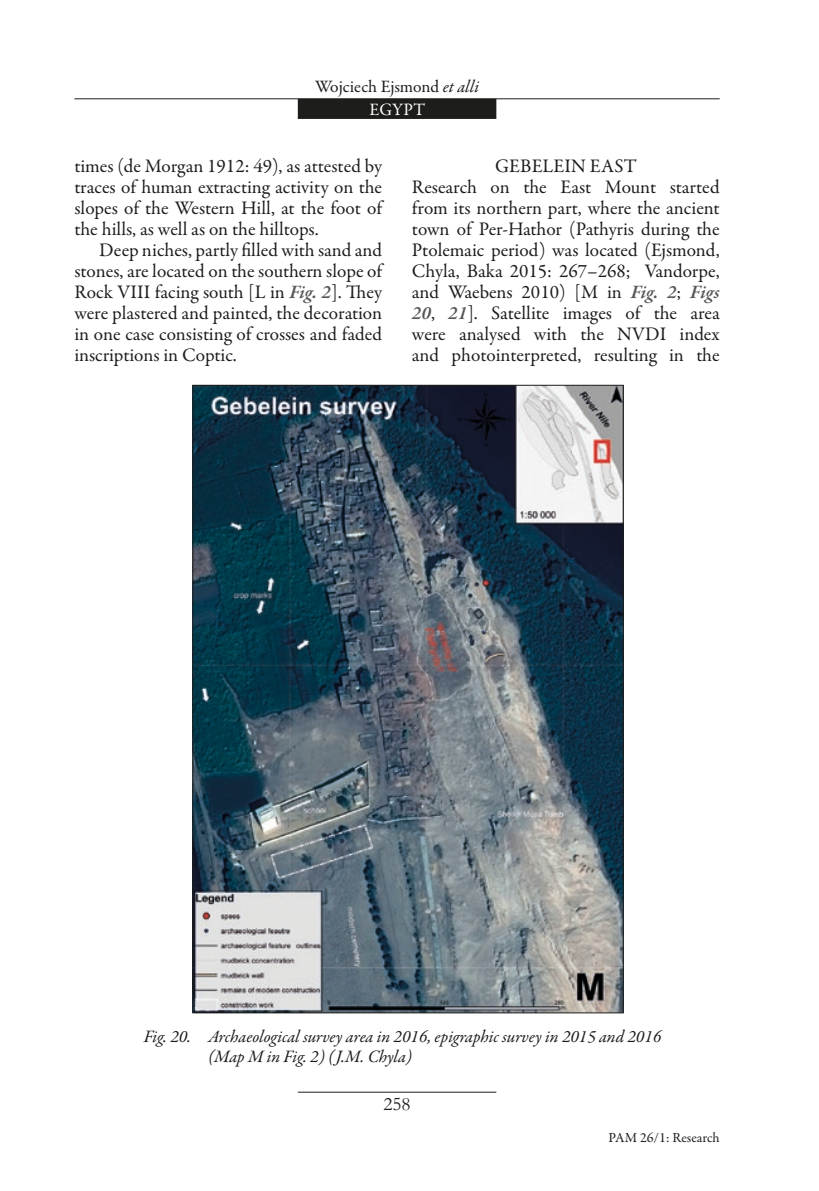
<style>
.page{position:relative;width:819px;height:1191px;background:#fff}
.page>*{position:absolute;margin:0;border:0;box-sizing:border-box;transform-origin:0 0}
.t1{font:19.25px/21px "Garamond Premr Pro";color:#1d1d1b;text-align:justify}
.t2{font:19.25px "Garamond";color:#1d1d1b}
.t3{font:italic 17.5px/20.1px "Garamond Premr Pro";letter-spacing:-.005em;color:#1d1d1b}
.t4{font:17.5px/22.9px "Garamond Premr Pro";color:#1d1d1b;text-align:center}
.t5{font:14px "Garamond Premr Pro";color:#1d1d1b}
.s1{font-style:italic}
.s2{color:#fff}
.s3{font-weight:600;font-style:italic;color:#575756}
</style>
<div class="page">
<hr style="left:74px;top:98px;width:645px;height:1px;background:#1d1d1b">
<div style="left:298px;top:99px;width:198px;height:20px;background:#1d1d1b"></div>
<hr style="left:298px;top:1091px;width:198px;height:1px;background:#1d1d1b">
<img style="left:194px;top:387px;width:427px;height:624px">
<p class="t4" style="left:315px;top:75px;width:165px">Wojciech Ejsmond <span class="s1">et alli<br></span><span class="s2">EGYPT</span></p>
<p class="t1" style="left:74px;top:156px;width:309px">times (de Morgan 1912: 49), as attested by traces of human extracting activity on the slopes of the Western Hill, at the foot of the hills, as well as on the hilltops.</p>
<p class="t1" style="left:74px;top:240px;width:309px;text-indent:25px">Deep niches, partly filled with sand and stones, are located on the southern slope of Rock VIII facing south [L in <span class="s3">Fig. 2</span>]. They were plastered and painted, the decoration in one case consisting of crosses and faded inscriptions in Coptic.</p>
<p class="t1" style="left:412px;top:156px;width:309px;text-align:center">GEBELEIN EAST<br>Research on the East Mount started from its northern part, where the ancient town of Per-Hathor (Pathyris during the Ptolemaic period) was located (Ejsmond, Chyla, Baka 2015: 267–268; Vandorpe, and Waebens 2010) [M in <span class="s3">Fig. 2</span>; <span class="s3">Figs 20</span>, <span class="s3">21</span>]. Satellite images of the area were analysed with the NVDI index and photointerpreted, resulting in the</p>
<p class="t3" style="left:208px;top:1027px;width:454px;text-indent:-64px">Fig. 20. Archaeological survey area in 2016, epigraphic survey in 2015 and 2016 (Map M in Fig. 2) (J.M. Chyla)</p>
<p class="t2" style="left:383px;top:1090px;width:29px">258</p>
<p class="t5" style="left:608px;top:1128px;width:113px">PAM 26/1: Research</p>
</div>
